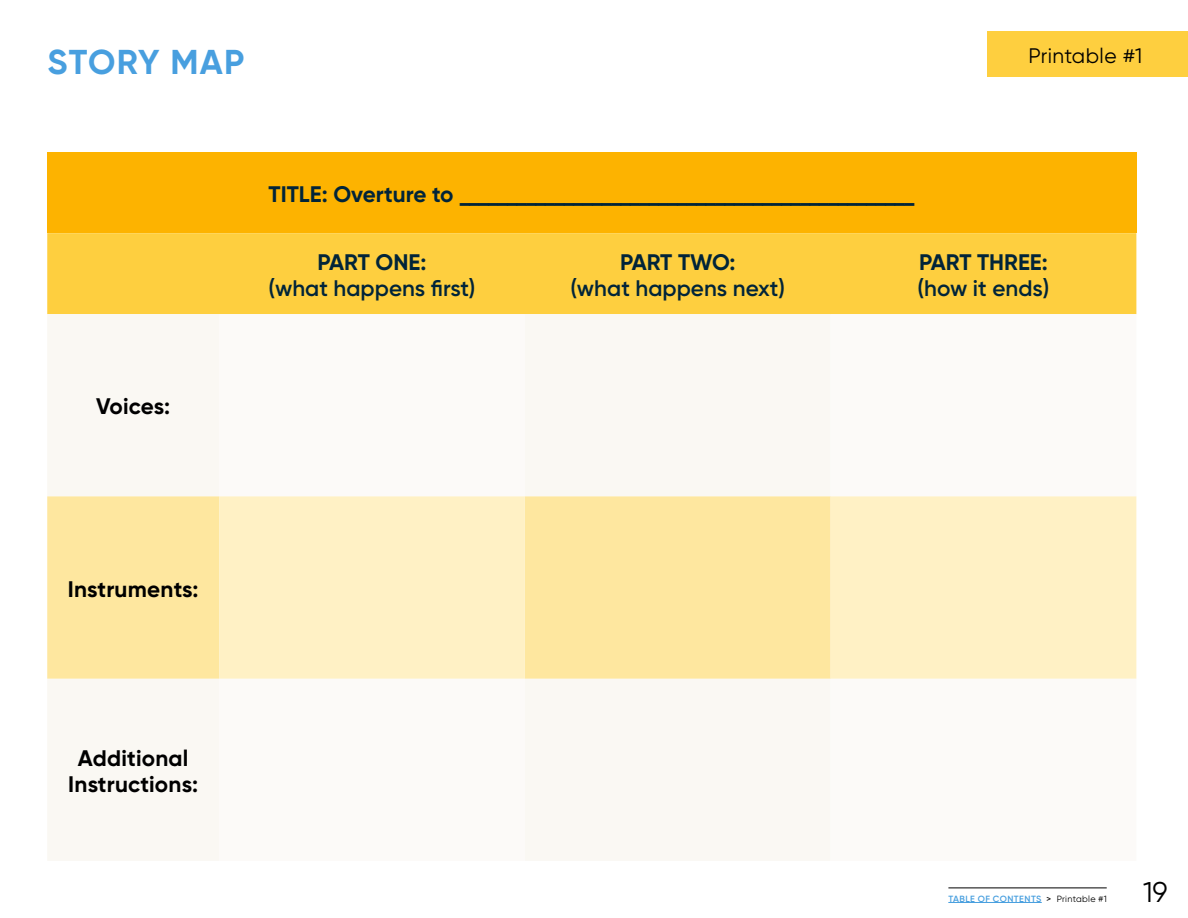
<style>
.page{position:relative;width:1188px;height:918px;background:#fff}
.page>*{position:absolute;margin:0;border:0;box-sizing:border-box;transform-origin:0 0}
.t1{font:700 34.5px "Gilroy";letter-spacing:.035em;color:#489fdf}
.t2{font:28.5px "Gilroy";color:#000}
.t3{font:700 22.5px "Gilroy";color:#012439}
.t4{font:600 22.5px "Gilroy";color:#012439}
.t5{font:700 22.5px/25.8px "Gilroy";letter-spacing:.01em;color:#000;text-align:center}
.t6{font:21px "Gilroy";letter-spacing:.015em;color:#000}
.t7{font:600 9px "Gilroy";letter-spacing:.05em;color:#489fdf}
.s1{font-weight:500;color:#000}
.s2{font-weight:400;color:#000}
</style>
<div class="page">
<div style="left:987px;top:32px;width:201px;height:45px;background:#fecf3f"></div>
<hr style="left:948px;top:888px;width:159px;height:1px;background:#000">
<hr style="left:948px;top:902px;width:94px;height:1px;background:#489fdf">
<div style="left:47px;top:152px;width:1089px;height:81px;background:#fdb300"></div>
<div style="left:47px;top:233px;width:1089px;height:81px;background:#fecf3f"></div>
<div style="left:47px;top:314px;width:172px;height:547px;background:#faf8f3"></div>
<div style="left:219px;top:314px;width:612px;height:547px;background:#fbf9f5"></div>
<div style="left:47px;top:496px;width:172px;height:183px;background:#fee79f"></div>
<svg style="left:219px;top:496px;width:917px;height:183px;background:#feedb8"></svg>
<h1 class="t1" style="left:47px;top:41px;width:199px">STORY MAP</h1>
<p class="t6" style="left:1028px;top:43px;width:115px">Printable #1</p>
<p class="t5" style="left:96px;top:393px;width:76px">Voices:</p>
<p class="t3" style="left:269px;top:180px;width:648px">TITLE: Overture to ________________________________________________</p>
<p class="t3" style="left:318px;top:248px;width:110px">PART ONE:</p>
<p class="t4" style="left:268px;top:274px;width:209px">(what happens first)</p>
<p class="t3" style="left:620px;top:248px;width:117px">PART TWO:</p>
<p class="t4" style="left:570px;top:274px;width:216px">(what happens next)</p>
<p class="t3" style="left:919px;top:248px;width:130px">PART THREE:</p>
<p class="t4" style="left:918px;top:274px;width:133px">(how it ends)</p>
<p class="t5" style="left:68px;top:576px;width:132px">Instruments:</p>
<p class="t5" style="left:68px;top:745px;width:131px">Additional<br>Instructions:</p>
<p class="t7" style="left:948px;top:893px;width:160px">TABLE OF CONTENTS <span class="s1">&gt;</span> <span class="s2">Printable #1</span></p>
<p class="t2" style="left:1143px;top:875px;width:26px">19</p>
</div>
